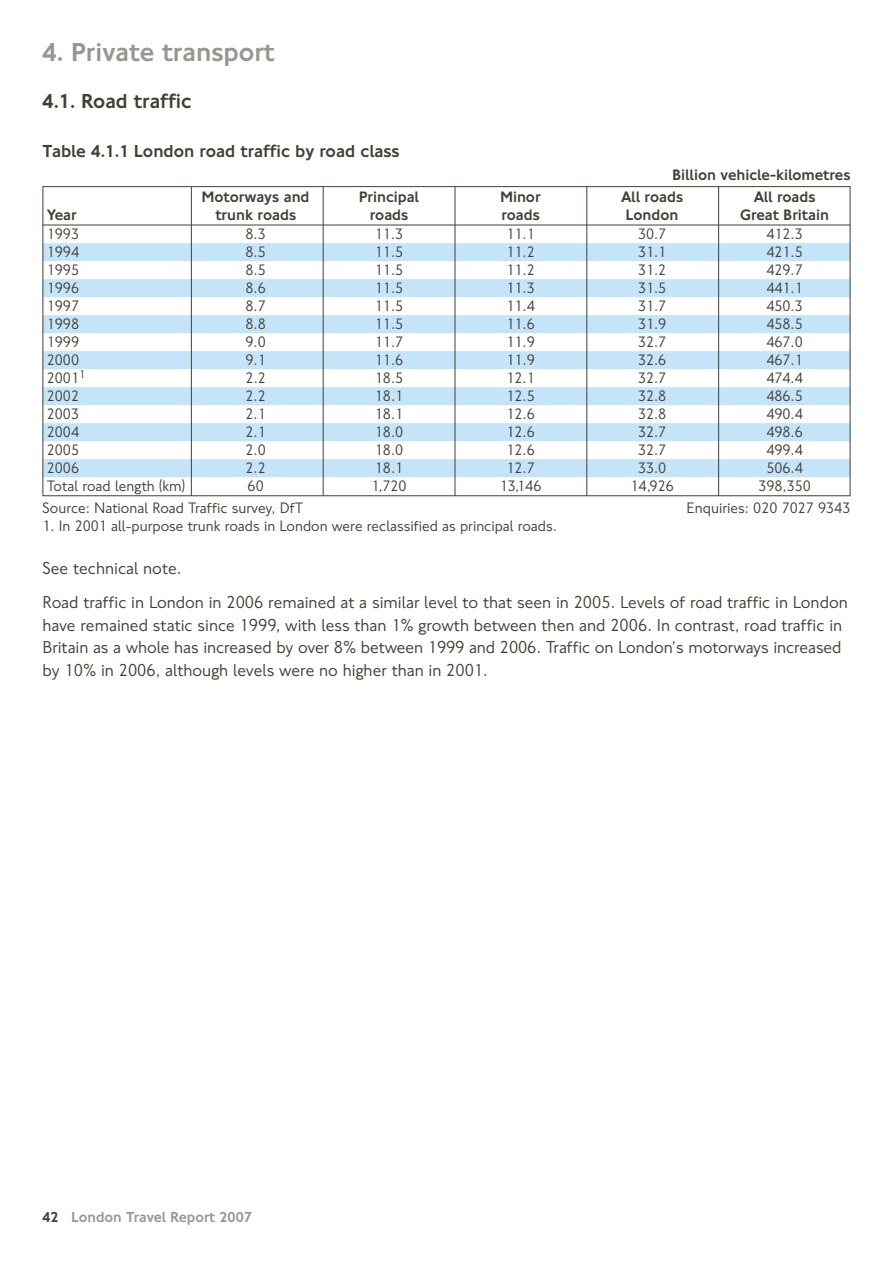
<style>
.page{position:relative;width:893px;height:1263px;background:#fff}
.page>*{position:absolute;margin:0;border:0;box-sizing:border-box;transform-origin:0 0}
.t1{font:500 27px "NJ Font";color:#999691}
.t2{font:500 21px "NJ Font";color:#443f34}
.t3{font:18px/22.5px "NJ Font";color:#443f34}
.t4{font:500 18px "NJ Font";color:#443f34}
.t5{font:15.75px "NJ Font";color:#443f34}
.t6{font:500 15.75px "NJ Font";color:#443f34}
.t7{font:500 15px "NJ Font";color:#999691}
.s1{color:#443f34}
</style>
<div class="page">
<hr style="left:43px;top:225px;width:807px;height:1px;background:#443f34">
<div style="left:43px;top:243px;width:807px;height:18px;background:#c4e5f9"></div>
<div style="left:43px;top:279px;width:807px;height:18px;background:#c4e5f9"></div>
<div style="left:43px;top:315px;width:807px;height:18px;background:#c4e5f9"></div>
<div style="left:43px;top:351px;width:807px;height:18px;background:#c4e5f9"></div>
<div style="left:43px;top:387px;width:807px;height:18px;background:#c4e5f9"></div>
<div style="left:43px;top:423px;width:807px;height:18px;background:#c4e5f9"></div>
<div style="left:43px;top:459px;width:807px;height:18px;background:#c4e5f9"></div>
<hr style="left:718px;top:186px;width:1px;height:310px;background:#443f34">
<hr style="left:586px;top:186px;width:1px;height:310px;background:#443f34">
<hr style="left:455px;top:186px;width:1px;height:310px;background:#443f34">
<hr style="left:323px;top:186px;width:1px;height:310px;background:#443f34">
<hr style="left:191px;top:186px;width:1px;height:310px;background:#443f34">
<h1 class="t1" style="left:43px;top:43px;width:234px">4. Private transport</h1>
<h2 class="t2" style="left:43px;top:94px;width:150px">4.1. Road traffic</h2>
<p class="t4" style="left:43px;top:145px;width:359px">Table 4.1.1 London road traffic by road class</p>
<p class="t6" style="left:672px;top:169px;width:179px">Billion vehicle-kilometres</p>
<p class="t6" style="left:202px;top:192px;width:109px">Motorways and</p>
<p class="t6" style="left:359px;top:192px;width:61px">Principal</p>
<p class="t6" style="left:501px;top:192px;width:42px">Minor</p>
<p class="t6" style="left:621px;top:192px;width:63px">All roads</p>
<p class="t6" style="left:754px;top:192px;width:63px">All roads</p>
<p class="t6" style="left:47px;top:210px;width:31px">Year</p>
<p class="t6" style="left:215px;top:210px;width:82px">trunk roads</p>
<p class="t6" style="left:370px;top:210px;width:40px">roads</p>
<p class="t6" style="left:501px;top:210px;width:40px">roads</p>
<p class="t6" style="left:626px;top:210px;width:54px">London</p>
<p class="t6" style="left:740px;top:210px;width:90px">Great Britain</p>
<p class="t5" style="left:47px;top:228px;width:34px">1993</p>
<p class="t5" style="left:246px;top:228px;width:22px">8.3</p>
<p class="t5" style="left:375px;top:228px;width:30px">11.3</p>
<p class="t5" style="left:506px;top:228px;width:30px">11.1</p>
<p class="t5" style="left:638px;top:228px;width:30px">30.7</p>
<p class="t5" style="left:766px;top:228px;width:38px">412.3</p>
<p class="t5" style="left:47px;top:246px;width:34px">1994</p>
<p class="t5" style="left:246px;top:246px;width:22px">8.5</p>
<p class="t5" style="left:375px;top:246px;width:30px">11.5</p>
<p class="t5" style="left:506px;top:246px;width:30px">11.2</p>
<p class="t5" style="left:638px;top:246px;width:30px">31.1</p>
<p class="t5" style="left:766px;top:246px;width:38px">421.5</p>
<p class="t5" style="left:47px;top:264px;width:34px">1995</p>
<p class="t5" style="left:246px;top:264px;width:22px">8.5</p>
<p class="t5" style="left:375px;top:264px;width:30px">11.5</p>
<p class="t5" style="left:506px;top:264px;width:30px">11.2</p>
<p class="t5" style="left:638px;top:264px;width:30px">31.2</p>
<p class="t5" style="left:766px;top:264px;width:38px">429.7</p>
<p class="t5" style="left:47px;top:282px;width:34px">1996</p>
<p class="t5" style="left:246px;top:282px;width:22px">8.6</p>
<p class="t5" style="left:375px;top:282px;width:30px">11.5</p>
<p class="t5" style="left:506px;top:282px;width:30px">11.3</p>
<p class="t5" style="left:638px;top:282px;width:30px">31.5</p>
<p class="t5" style="left:766px;top:282px;width:38px">441.1</p>
<p class="t5" style="left:47px;top:300px;width:34px">1997</p>
<p class="t5" style="left:246px;top:300px;width:22px">8.7</p>
<p class="t5" style="left:375px;top:300px;width:30px">11.5</p>
<p class="t5" style="left:506px;top:300px;width:30px">11.4</p>
<p class="t5" style="left:638px;top:300px;width:30px">31.7</p>
<p class="t5" style="left:766px;top:300px;width:38px">450.3</p>
<p class="t5" style="left:47px;top:318px;width:34px">1998</p>
<p class="t5" style="left:246px;top:318px;width:22px">8.8</p>
<p class="t5" style="left:375px;top:318px;width:30px">11.5</p>
<p class="t5" style="left:506px;top:318px;width:30px">11.6</p>
<p class="t5" style="left:638px;top:318px;width:30px">31.9</p>
<p class="t5" style="left:766px;top:318px;width:38px">458.5</p>
<p class="t5" style="left:47px;top:336px;width:34px">1999</p>
<p class="t5" style="left:246px;top:336px;width:22px">9.0</p>
<p class="t5" style="left:375px;top:336px;width:30px">11.7</p>
<p class="t5" style="left:506px;top:336px;width:30px">11.9</p>
<p class="t5" style="left:638px;top:336px;width:30px">32.7</p>
<p class="t5" style="left:766px;top:336px;width:38px">467.0</p>
<p class="t5" style="left:47px;top:354px;width:34px">2000</p>
<p class="t5" style="left:246px;top:354px;width:22px">9.1</p>
<p class="t5" style="left:375px;top:354px;width:30px">11.6</p>
<p class="t5" style="left:506px;top:354px;width:30px">11.9</p>
<p class="t5" style="left:638px;top:354px;width:30px">32.6</p>
<p class="t5" style="left:766px;top:354px;width:38px">467.1</p>
<p class="t5" style="left:47px;top:372px;width:40px">2001<sup>1</sup></p>
<p class="t5" style="left:246px;top:372px;width:22px">2.2</p>
<p class="t5" style="left:375px;top:372px;width:30px">18.5</p>
<p class="t5" style="left:506px;top:372px;width:30px">12.1</p>
<p class="t5" style="left:638px;top:372px;width:30px">32.7</p>
<p class="t5" style="left:766px;top:372px;width:38px">474.4</p>
<p class="t5" style="left:47px;top:390px;width:34px">2002</p>
<p class="t5" style="left:246px;top:390px;width:22px">2.2</p>
<p class="t5" style="left:375px;top:390px;width:30px">18.1</p>
<p class="t5" style="left:506px;top:390px;width:30px">12.5</p>
<p class="t5" style="left:638px;top:390px;width:30px">32.8</p>
<p class="t5" style="left:766px;top:390px;width:38px">486.5</p>
<p class="t5" style="left:47px;top:408px;width:34px">2003</p>
<p class="t5" style="left:246px;top:408px;width:22px">2.1</p>
<p class="t5" style="left:375px;top:408px;width:30px">18.1</p>
<p class="t5" style="left:506px;top:408px;width:30px">12.6</p>
<p class="t5" style="left:638px;top:408px;width:30px">32.8</p>
<p class="t5" style="left:766px;top:408px;width:38px">490.4</p>
<p class="t5" style="left:47px;top:426px;width:34px">2004</p>
<p class="t5" style="left:246px;top:426px;width:22px">2.1</p>
<p class="t5" style="left:375px;top:426px;width:30px">18.0</p>
<p class="t5" style="left:506px;top:426px;width:30px">12.6</p>
<p class="t5" style="left:638px;top:426px;width:30px">32.7</p>
<p class="t5" style="left:766px;top:426px;width:38px">498.6</p>
<p class="t5" style="left:47px;top:444px;width:34px">2005</p>
<p class="t5" style="left:246px;top:444px;width:22px">2.0</p>
<p class="t5" style="left:375px;top:444px;width:30px">18.0</p>
<p class="t5" style="left:506px;top:444px;width:30px">12.6</p>
<p class="t5" style="left:638px;top:444px;width:30px">32.7</p>
<p class="t5" style="left:766px;top:444px;width:38px">499.4</p>
<p class="t5" style="left:47px;top:462px;width:34px">2006</p>
<p class="t5" style="left:246px;top:462px;width:22px">2.2</p>
<p class="t5" style="left:375px;top:462px;width:30px">18.1</p>
<p class="t5" style="left:506px;top:462px;width:30px">12.7</p>
<p class="t5" style="left:638px;top:462px;width:30px">33.0</p>
<p class="t5" style="left:766px;top:462px;width:38px">506.4</p>
<p class="t5" style="left:47px;top:480px;width:140px">Total road length (km)</p>
<p class="t5" style="left:248px;top:480px;width:18px">60</p>
<p class="t5" style="left:371px;top:480px;width:37px">1,720</p>
<p class="t5" style="left:500px;top:480px;width:43px">13,146</p>
<p class="t5" style="left:630px;top:480px;width:45px">14,926</p>
<p class="t5" style="left:758px;top:480px;width:54px">398,350</p>
<p class="t5" style="left:43px;top:503px;width:262px">Source: National Road Traffic survey, DfT</p>
<p class="t5" style="left:686px;top:503px;width:165px">Enquiries: 020 7027 9343</p>
<p class="t5" style="left:43px;top:521px;width:516px">1. In 2001 all-purpose trunk roads in London were reclassified as principal roads.</p>
<p class="t3" style="left:43px;top:552px;width:807px;line-height:34.5px">See technical note.<br>Road traffic in London in 2006 remained at a similar level to that seen in 2005. Levels of road traffic in London</p>
<p class="t3" style="left:43px;top:615px;width:801px;text-align:justify">have remained static since 1999, with less than 1% growth between then and 2006. In contrast, road traffic in Britain as a whole has increased by over 8% between 1999 and 2006. Traffic on London’s motorways increased by 10% in 2006, although levels were no higher than in 2001.</p>
<p class="t7" style="left:43px;top:1212px;width:211px"><span class="s1">42</span> London Travel Report 2007</p>
</div>
